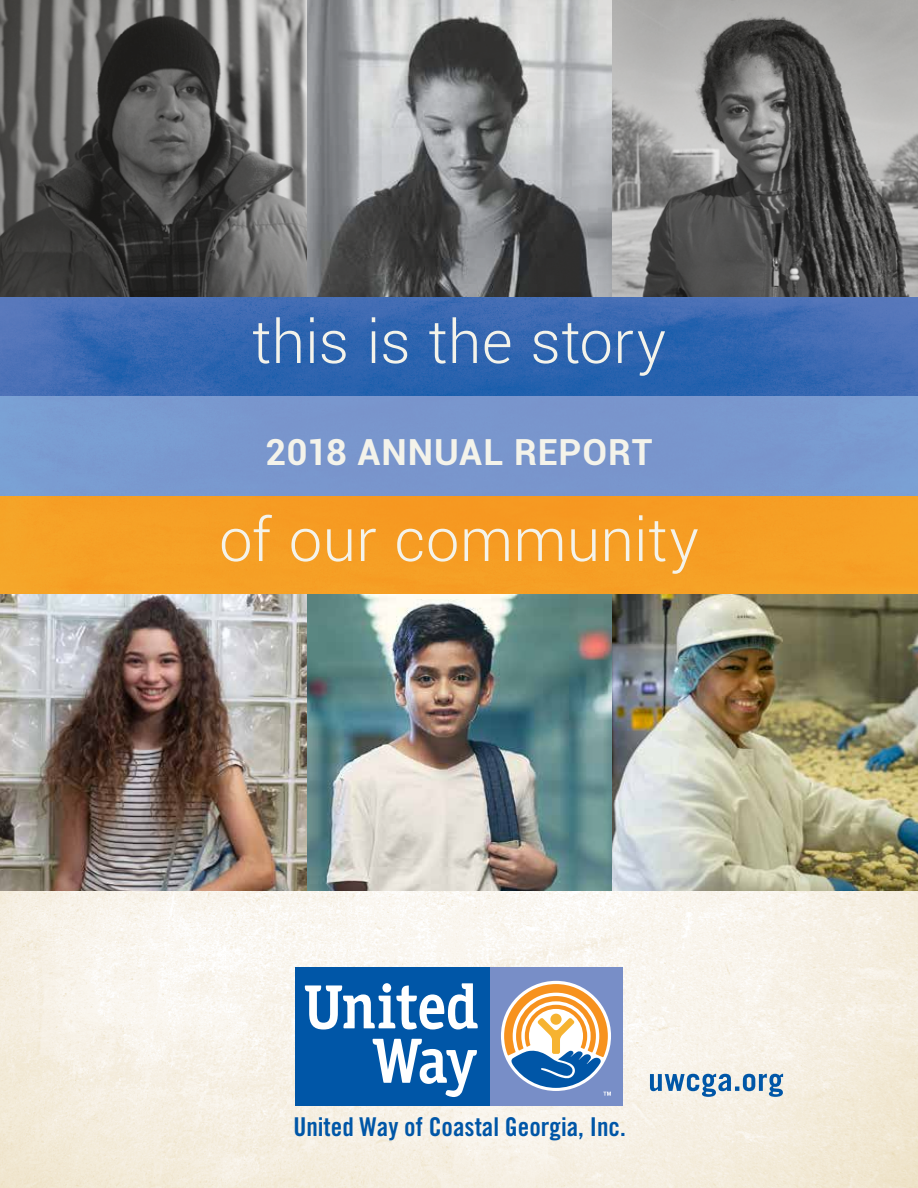
<style>
.page{position:relative;width:918px;height:1188px;background:#fff}
.page>*{position:absolute;margin:0;border:0;box-sizing:border-box;transform-origin:0 0}
.t1{font:300 60px "Roboto";letter-spacing:.005em;color:#f4f3ea}
.t2{font:700 36px "Roboto";letter-spacing:.02em;color:#f4f3ea}
.t3{font:25.95px "Trade Gothic Bold Cond Twenty";color:#0056a7}
</style>
<div class="page">
<img style="left:0;top:0;width:918px;height:1188px">
<svg style="left:838px;top:1142px;width:1px;height:24px"></svg>
<div style="left:0;top:495px;width:918px;height:99px;background:#f69f25"></div>
<div style="left:0;top:396px;width:918px;height:99px;background:#7997cd"></div>
<svg style="left:0;top:297px;width:918px;height:99px;background:#3768b1"></svg>
<svg style="left:650px;top:1074px;width:133px;height:23px;background:#92b1cc"></svg>
<div style="left:489px;top:968px;width:134px;height:138px;background:#788ec7"></div>
<div style="left:295px;top:968px;width:194px;height:138px;background:#0056a7"></div>
<svg style="left:373px;top:1039px;width:104px;height:58px"></svg>
<svg style="left:305px;top:983px;width:173px;height:47px"></svg>
<svg style="left:504px;top:984px;width:107px;height:112px"></svg>
<h1 class="t1" style="left:252px;top:300px;width:416px">this is the story</h1>
<h2 class="t2" style="left:266px;top:427px;width:388px">2018 ANNUAL REPORT</h2>
<h1 class="t1" style="left:219px;top:498px;width:481px">of our community</h1>
<p class="t3" style="left:293px;top:1111px;width:334px">United Way of Coastal Georgia, Inc.</p>
</div>
